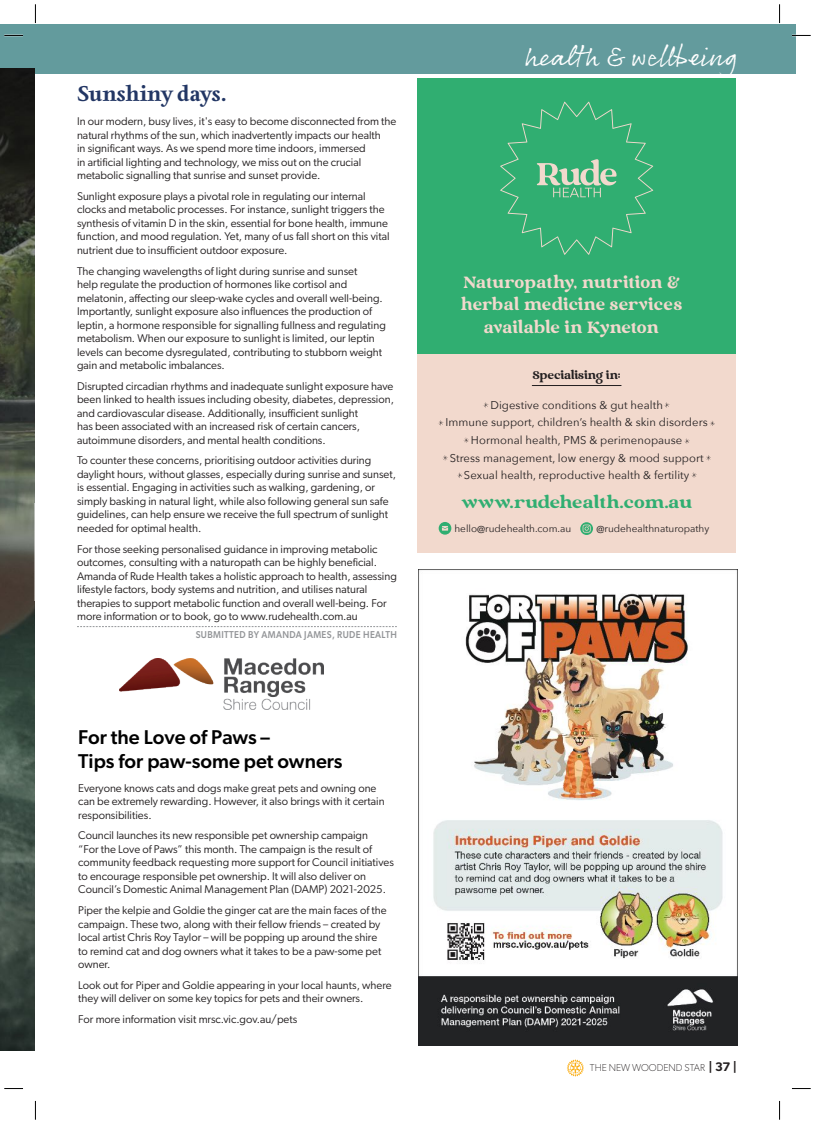
<style>
.page{position:relative;width:815px;height:1124px;background:#fff}
.page>*{position:absolute;margin:0;border:0;box-sizing:border-box;transform-origin:0 0}
.t1{font:28.75px "Rollerscript Rough";letter-spacing:-.015em;color:#fff}
.t2{font:700 22.5px "Edita";color:#223664}
.t3{font:500 20px/24px "Gibson";color:#000}
.t4{font:16.25px/22.5px "Vintage";letter-spacing:.02em;color:#f2d9cd;text-align:center}
.t5{font:16.25px "Vintage";letter-spacing:.01em;color:#30ae71;scale:1.09 1}
.t6{font:11.25px/13.5px "Gibson";color:#231f20}
.t7{font:11.25px/17.5px "Avenir Next";letter-spacing:.005em;color:#231f20;text-align:center}
.t8{font:11.25px "Vintage";letter-spacing:.005em;color:#231f20}
.t9{font:10px "Avenir Next";color:#231f20}
.t10{font:500 10px "Gibson";letter-spacing:.04em;color:#939598;scale:.9 1}
.t11{font:100 10px "Gibson";color:#231f20}
.s1{font-weight:600;font-size:12.5px}
</style>
<div class="page">
<svg style="left:567px;top:1059px;width:17px;height:17px"></svg>
<div style="left:0;top:24px;width:43px;height:50px;background:#639b9d"></div>
<img style="left:0;top:69px;width:35px;height:532px">
<img style="left:0;top:601px;width:35px;height:449px">
<svg style="left:77px;top:626px;width:320px;height:1px"></svg>
<div style="left:417px;top:78px;width:319px;height:281px;background:#30ae71"></div>
<div style="left:417px;top:354px;width:319px;height:199px;background:#f2d9cd"></div>
<svg style="left:500px;top:102px;width:153px;height:153px"></svg>
<svg style="left:580px;top:522px;width:13px;height:13px"></svg>
<svg style="left:439px;top:522px;width:12px;height:12px"></svg>
<svg style="left:483px;top:402px;width:6px;height:5px"></svg>
<svg style="left:438px;top:420px;width:6px;height:5px"></svg>
<svg style="left:463px;top:437px;width:6px;height:6px"></svg>
<svg style="left:442px;top:455px;width:6px;height:5px"></svg>
<svg style="left:457px;top:472px;width:6px;height:6px"></svg>
<svg style="left:664px;top:402px;width:6px;height:5px"></svg>
<svg style="left:709px;top:421px;width:6px;height:5px"></svg>
<svg style="left:684px;top:438px;width:6px;height:5px"></svg>
<svg style="left:705px;top:455px;width:6px;height:5px"></svg>
<svg style="left:691px;top:472px;width:6px;height:5px"></svg>
<hr style="left:532px;top:385px;width:89px;height:1px;background:#231f20">
<img style="left:418px;top:570px;width:319px;height:474px">
<img style="left:120px;top:658px;width:203px;height:51px">
<div style="left:41px;top:24px;width:754px;height:50px;background:#639b9d"></div>
<svg style="left:4px;top:35px;width:19px;height:1px"></svg>
<svg style="left:792px;top:35px;width:19px;height:1px"></svg>
<svg style="left:4px;top:1088px;width:19px;height:1px"></svg>
<svg style="left:792px;top:1088px;width:19px;height:1px"></svg>
<svg style="left:35px;top:4px;width:1px;height:19px"></svg>
<svg style="left:35px;top:1100px;width:1px;height:19px"></svg>
<svg style="left:779px;top:4px;width:1px;height:19px"></svg>
<svg style="left:779px;top:1100px;width:1px;height:19px"></svg>
<h2 class="t2" style="left:77px;top:81px;width:152px">Sunshiny days.</h2>
<p class="t6" style="left:77px;top:114px;width:321px">In our modern, busy lives, it's easy to become disconnected from the natural rhythms of the sun, which inadvertently impacts our health<br>in significant ways. As we spend more time indoors, immersed<br>in artificial lighting and technology, we miss out on the crucial metabolic signalling that sunrise and sunset provide.</p>
<p class="t6" style="left:77px;top:189px;width:314px">Sunlight exposure plays a pivotal role in regulating our internal clocks and metabolic processes. For instance, sunlight triggers the synthesis of vitamin D in the skin, essential for bone health, immune function, and mood regulation. Yet, many of us fall short on this vital nutrient due to insufficient outdoor exposure.</p>
<p class="t6" style="left:77px;top:264px;width:310px">The changing wavelengths of light during sunrise and sunset<br>help regulate the production of hormones like cortisol and melatonin, affecting our sleep-wake cycles and overall well-being.<br>Importantly, sunlight exposure also influences the production of leptin, a hormone responsible for signalling fullness and regulating metabolism. When our exposure to sunlight is limited, our leptin levels can become dysregulated, contributing to stubborn weight gain and metabolic imbalances.</p>
<p class="t6" style="left:77px;top:379px;width:318px">Disrupted circadian rhythms and inadequate sunlight exposure have been linked to health issues including obesity, diabetes, depression, and cardiovascular disease. Additionally, insufficient sunlight<br>has been associated with an increased risk of certain cancers, autoimmune disorders, and mental health conditions.</p>
<p class="t6" style="left:77px;top:453px;width:320px">To counter these concerns, prioritising outdoor activities during daylight hours, without glasses, especially during sunrise and sunset, is essential. Engaging in activities such as walking, gardening, or simply basking in natural light, while also following general sun safe guidelines, can help ensure we receive the full spectrum of sunlight needed for optimal health.</p>
<p class="t6" style="left:77px;top:541px;width:321px">For those seeking personalised guidance in improving metabolic outcomes, consulting with a naturopath can be highly beneficial.<br>Amanda of Rude Health takes a holistic approach to health, assessing lifestyle factors, body systems and nutrition, and utilises natural therapies to support metabolic function and overall well-being. For more information or to book, go to www.rudehealth.com.au</p>
<p class="t10" style="left:196px;top:628px;width:225px">SUBMITTED BY AMANDA JAMES, RUDE HEALTH</p>
<h3 class="t3" style="left:78px;top:724px;width:266px">For the Love of Paws –<br>Tips for paw-some pet owners</h3>
<p class="t6" style="left:78px;top:780px;width:308px">Everyone knows cats and dogs make great pets and owning one can be extremely rewarding. However, it also brings with it certain responsibilities.</p>
<p class="t6" style="left:78px;top:828px;width:317px">Council launches its new responsible pet ownership campaign<br>“For the Love of Paws” this month. The campaign is the result of community feedback requesting more support for Council initiatives to encourage responsible pet ownership. It will also deliver on Council’s Domestic Animal Management Plan (DAMP) 2021-2025.</p>
<p class="t6" style="left:78px;top:903px;width:310px">Piper the kelpie and Goldie the ginger cat are the main faces of the campaign. These two, along with their fellow friends – created by local artist Chris Roy Taylor – will be popping up around the shire to remind cat and dog owners what it takes to be a paw-some pet owner.</p>
<p class="t6" style="left:78px;top:977px;width:315px">Look out for Piper and Goldie appearing in your local haunts, where they will deliver on some key topics for pets and their owners.</p>
<p class="t6" style="left:78px;top:1011px;width:221px">For more information visit mrsc.vic.gov.au/pets</p>
<h1 class="t1" style="left:524px;top:38px;width:215px">health &amp; wellbeing</h1>
<h3 class="t4" style="left:461px;top:272px;width:223px">Naturopathy, nutrition &amp; herbal medicine services available in Kyneton</h3>
<p class="t8" style="left:533px;top:368px;width:90px">Specialising in:</p>
<p class="t7" style="left:446px;top:396px;width:264px">Digestive conditions &amp; gut health<br>Immune support, children’s health &amp; skin disorders Hormonal health, PMS &amp; perimenopause<br>Stress management, low energy &amp; mood support Sexual health, reproductive health &amp; fertility</p>
<h3 class="t5" style="left:461px;top:493px;width:213px">www.rudehealth.com.au</h3>
<p class="t9" style="left:454px;top:520px;width:118px">hello@rudehealth.com.au</p>
<p class="t9" style="left:596px;top:520px;width:114px">@rudehealthnaturopathy</p>
<p class="t11" style="left:590px;top:1061px;width:149px">THE NEW WOODEND STAR <span class="s1">| 37 |</span></p>
</div>
